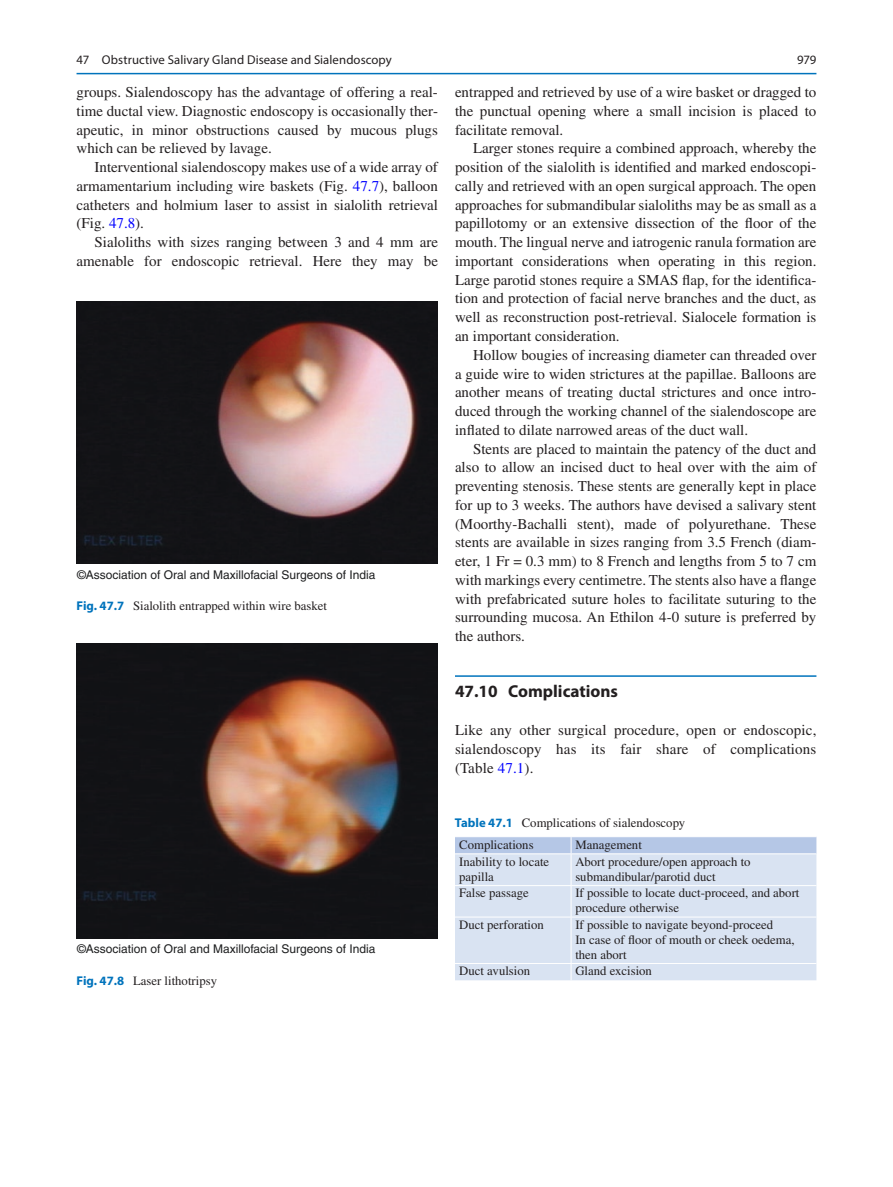
<style>
.page{position:relative;width:893px;height:1187px;background:#fff}
.page>*{position:absolute;margin:0;border:0;box-sizing:border-box;transform-origin:0 0}
.t1{font:700 17.25px "Myriad Pro";color:#231f20}
.t2{font:15px/18.8px "Times LT Std";color:#231f20;text-align:justify}
.t3{font:12.75px/15px "Times LT Std";color:#231f20}
.t4{font:12.75px "Myriad Pro Regular 3";letter-spacing:.01em;color:#231f20}
.t5{font:12.75px "Myriad Pro";color:#231f20}
.t6{font:12px "Helvetica";color:#1d1e1f}
.s1{color:#00f}
.s2{font-family:"Myriad Pro";font-weight:700;color:#0073bc}
</style>
<div class="page">
<hr style="left:455px;top:675px;width:361px;height:1px;background:#0073bc">
<img style="left:77px;top:301px;width:361px;height:263px">
<img style="left:77px;top:643px;width:361px;height:295px">
<div style="left:455px;top:854px;width:361px;height:126px;background:#d9e3f2"></div>
<div style="left:455px;top:837px;width:361px;height:16px;background:#b5c7e6"></div>
<hr style="left:571px;top:854px;width:1px;height:31px;background:#fff">
<hr style="left:455px;top:885px;width:116px;height:1px;background:#fff">
<hr style="left:571px;top:885px;width:245px;height:1px;background:#fff">
<hr style="left:571px;top:885px;width:1px;height:31px;background:#fff">
<hr style="left:455px;top:916px;width:116px;height:1px;background:#fff">
<hr style="left:571px;top:916px;width:245px;height:1px;background:#fff">
<hr style="left:571px;top:917px;width:1px;height:46px;background:#fff">
<hr style="left:571px;top:963px;width:245px;height:1px;background:#fff">
<hr style="left:455px;top:963px;width:116px;height:1px;background:#fff">
<svg style="left:571px;top:964px;width:1px;height:16px"></svg>
<hr style="left:77px;top:73px;width:739px;height:1px;background:#0073bc">
<p class="t4" style="left:77px;top:52px;width:317px">47 Obstructive Salivary Gland Disease and Sialendoscopy</p>
<p class="t2" style="left:77px;top:83px;width:363px">groups. Sialendoscopy has the advantage of offering a real&shy;time ductal view. Diagnostic endoscopy is occasionally ther&shy;apeutic, in minor obstructions caused by mucous plugs which can be relieved by lavage.</p>
<p class="t2" style="left:77px;top:158px;width:363px;text-indent:18px">Interventional sialendoscopy makes use of a wide array of armamentarium including wire baskets (Fig. <span class="s1">47.7</span>), balloon catheters and holmium laser to assist in sialolith retrieval (Fig. <span class="s1">47.8</span>).</p>
<p class="t2" style="left:77px;top:233px;width:363px;text-align:right">Sialoliths with sizes ranging between 3 and 4 mm are amenable for endoscopic retrieval. Here they may be</p>
<p class="t6" style="left:77px;top:567px;width:300px">©Association of Oral and Maxillofacial Surgeons of India</p>
<p class="t3" style="left:77px;top:598px;width:252px"><span class="s2">Fig. 47.7</span> Sialolith entrapped within wire basket</p>
<p class="t5" style="left:797px;top:52px;width:21px">979</p>
<p class="t2" style="left:455px;top:83px;width:363px">entrapped and retrieved by use of a wire basket or dragged to the punctual opening where a small incision is placed to facilitate removal.</p>
<p class="t2" style="left:455px;top:139px;width:363px;text-indent:18px">Larger stones require a combined approach, whereby the position of the sialolith is identified and marked endoscopi&shy;cally and retrieved with an open surgical approach. The open approaches for submandibular sialoliths may be as small as a papillotomy or an extensive dissection of the floor of the mouth. The lingual nerve and iatrogenic ranula formation are important considerations when operating in this region.<br>Large parotid stones require a SMAS flap, for the identifica&shy;tion and protection of facial nerve branches and the duct, as well as reconstruction post-retrieval. Sialocele formation is an important consideration.</p>
<p class="t2" style="left:455px;top:345px;width:363px;text-indent:18px">Hollow bougies of increasing diameter can threaded over a guide wire to widen strictures at the papillae. Balloons are another means of treating ductal strictures and once intro&shy;duced through the working channel of the sialendoscope are inflated to dilate narrowed areas of the duct wall.</p>
<p class="t2" style="left:455px;top:439px;width:363px;text-indent:18px">Stents are placed to maintain the patency of the duct and also to allow an incised duct to heal over with the aim of preventing stenosis. These stents are generally kept in place for up to 3 weeks. The authors have devised a salivary stent (Moorthy-Bachalli stent), made of polyurethane. These stents are available in sizes ranging from 3.5 French (diam&shy;eter, 1 Fr = 0.3 mm) to 8 French and lengths from 5 to 7 cm with markings every centimetre. The stents also have a flange with prefabricated suture holes to facilitate suturing to the surrounding mucosa. An Ethilon 4-0 suture is preferred by the authors.</p>
<p class="t6" style="left:77px;top:942px;width:300px">©Association of Oral and Maxillofacial Surgeons of India</p>
<p class="t3" style="left:77px;top:972px;width:142px"><span class="s2">Fig. 47.8</span> Laser lithotripsy</p>
<p class="t1" style="left:455px;top:680px;width:165px">47.10 Complications</p>
<p class="t2" style="left:455px;top:720px;width:363px">Like any other surgical procedure, open or endoscopic, sialendoscopy has its fair share of complications (Table <span class="s1">47.1</span>).</p>
<p class="t3" style="left:459px;top:812px;width:228px;line-height:21.6px;text-indent:-4px"><span class="s2">Table 47.1</span> Complications of sialendoscopy<br>Complications</p>
<p class="t3" style="left:575px;top:837px;width:68px">Management</p>
<p class="t3" style="left:459px;top:854px;width:91px">Inability to locate papilla</p>
<p class="t3" style="left:575px;top:854px;width:177px">Abort procedure/open approach to submandibular/parotid duct</p>
<p class="t3" style="left:459px;top:885px;width:71px">False passage</p>
<p class="t3" style="left:575px;top:885px;width:226px">If possible to locate duct-proceed, and abort procedure otherwise</p>
<p class="t3" style="left:459px;top:916px;width:86px">Duct perforation</p>
<p class="t3" style="left:575px;top:916px;width:221px">If possible to navigate beyond-proceed<br>In case of floor of mouth or cheek oedema, then abort</p>
<p class="t3" style="left:459px;top:963px;width:72px">Duct avulsion</p>
<p class="t3" style="left:575px;top:963px;width:78px">Gland excision</p>
</div>
